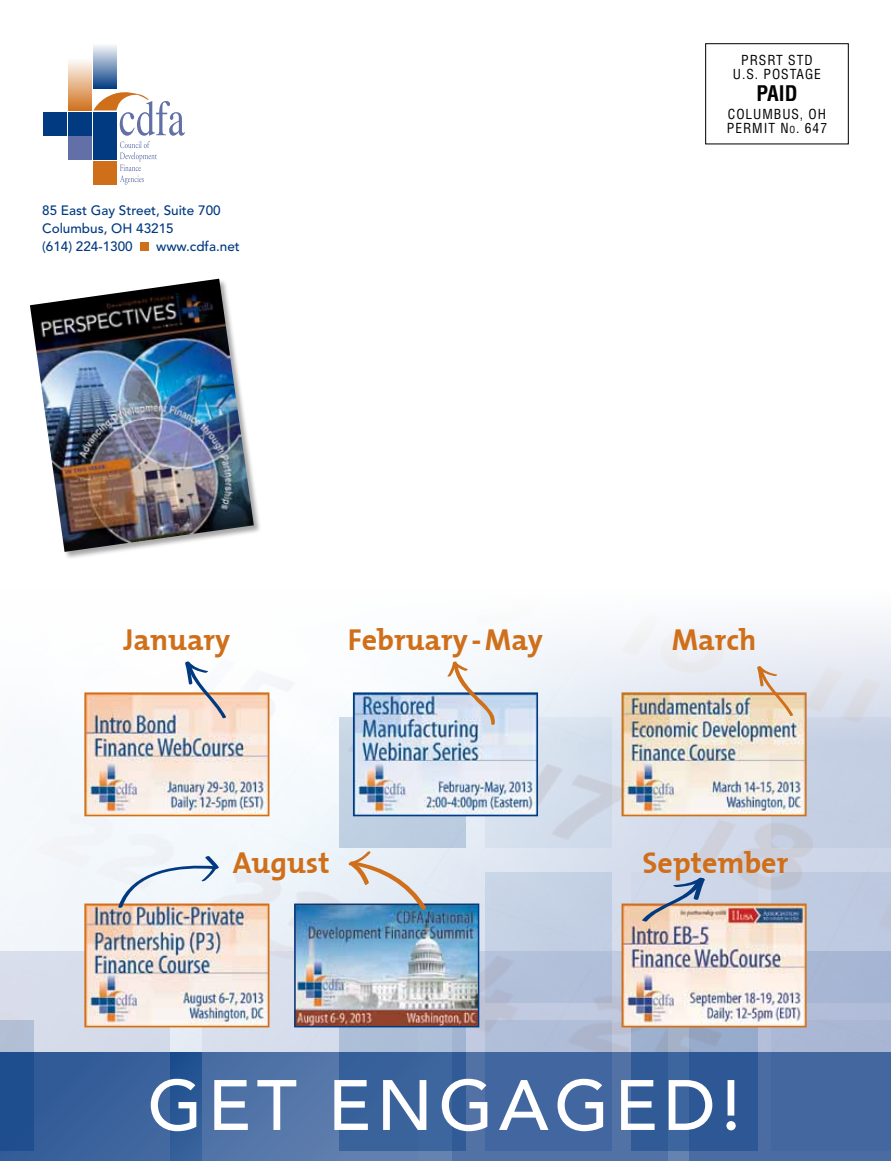
<style>
.page{position:relative;width:891px;height:1161px;background:#fff}
.page>*{position:absolute;margin:0;border:0;box-sizing:border-box;transform-origin:0 0}
.t1{font:500 70.5px "Avenir";color:#fff}
.t2{font:30px "Bank Mix Bold Plain";color:#d06f1a}
.t3{font:700 condensed 21px "Helvetica";color:#000}
.t4{font:500 13.5px/18px "Avenir";color:#013a81}
.t5{font:condensed 13.5px/13.5px "Helvetica";letter-spacing:.07em;color:#000;text-align:center}
.s1{font-size:9.45px}
</style>
<div class="page">
<svg style="left:0;top:764px;width:891px;height:397px;fill:#eef3f8"></svg>
<svg style="left:689px;top:1002px;width:202px;height:159px;background:#6f88b5"></svg>
<svg style="left:452px;top:951px;width:215px;height:210px;background:#7f95bc"></svg>
<svg style="left:203px;top:951px;width:215px;height:210px;background:#748eb7"></svg>
<svg style="left:0;top:951px;width:170px;height:210px;background:#7590b9"></svg>
<svg style="left:771px;top:1020px;width:120px;height:131px;background:#5b79ab"></svg>
<svg style="left:632px;top:1027px;width:126px;height:124px;background:#466aa0"></svg>
<svg style="left:485px;top:1020px;width:126px;height:131px;background:#5c7aac"></svg>
<svg style="left:339px;top:1027px;width:127px;height:124px;background:#4f74a7"></svg>
<div style="left:771px;top:872px;width:120px;height:130px;background:linear-gradient(to bottom,#c5d0e3,#a4b4d3)"></div>
<svg style="left:632px;top:872px;width:126px;height:32px;background:#cdd4e4"></svg>
<div style="left:485px;top:872px;width:126px;height:130px;background:linear-gradient(to bottom,#cbd8e9,#afbcd6)"></div>
<div style="left:771px;top:718px;width:120px;height:130px;background:linear-gradient(to right,#c5cad9,#c3cfe6)"></div>
<div style="left:485px;top:718px;width:126px;height:130px;background:linear-gradient(to right,#d3dfed,#ced6e4)"></div>
<div style="left:339px;top:718px;width:127px;height:130px;background:#bdcee1"></div>
<svg style="left:0;top:1020px;width:34px;height:131px;background:#42699f"></svg>
<svg style="left:54px;top:622px;width:837px;height:142px;fill:#f5f8fb"></svg>
<div style="left:705px;top:43px;width:144px;height:101px;border:1px solid #000"></div>
<div style="left:140px;top:243px;width:9px;height:8px;background:#d06f1a"></div>
<div style="left:69px;top:112px;width:23px;height:23px;background:#013a81"></div>
<div style="left:69px;top:137px;width:23px;height:23px;background:#6270a7"></div>
<div style="left:44px;top:112px;width:23px;height:23px;background:#013a81"></div>
<div style="left:69px;top:58px;width:23px;height:52px;background:linear-gradient(to bottom,#fefefe,#d27524)"></div>
<div style="left:93px;top:43px;width:24px;height:45px;background:linear-gradient(to bottom,#fefefe,#084084)"></div>
<svg style="left:93px;top:92px;width:92px;height:93px"></svg>
<div style="left:30px;top:279px;width:232px;height:281px;background:#000;opacity:.35"></div>
<img style="left:30px;top:279px;width:224px;height:273px">
<img style="left:87px;top:695px;width:179px;height:118px">
<div style="left:84px;top:692px;width:185px;height:124px;border:2px solid #d06f1a"></div>
<svg style="left:185px;top:661px;width:41px;height:58px"></svg>
<img style="left:356px;top:695px;width:179px;height:118px">
<div style="left:353px;top:692px;width:185px;height:124px;border:2px solid #013a81"></div>
<svg style="left:447px;top:661px;width:48px;height:65px"></svg>
<img style="left:297px;top:907px;width:179px;height:117px">
<div style="left:294px;top:904px;width:185px;height:123px;border:2px solid #013a81"></div>
<img style="left:87px;top:907px;width:179px;height:117px">
<div style="left:84px;top:904px;width:185px;height:123px;border:2px solid #d06f1a"></div>
<svg style="left:348px;top:851px;width:79px;height:60px;background:#ced1d3"></svg>
<svg style="left:118px;top:855px;width:101px;height:53px"></svg>
<img style="left:625px;top:695px;width:179px;height:118px">
<div style="left:622px;top:692px;width:185px;height:124px;border:2px solid #d06f1a"></div>
<svg style="left:757px;top:666px;width:36px;height:50px;background:#e4cbb3"></svg>
<img style="left:625px;top:907px;width:179px;height:117px">
<div style="left:622px;top:904px;width:185px;height:123px;border:2px solid #d06f1a"></div>
<svg style="left:642px;top:877px;width:63px;height:45px;background:#bbbac1"></svg>
<p class="t4" style="left:42px;top:202px;width:180px">85 East Gay Street, Suite 700<br>Columbus, OH 43215<br>(614) 224-1300</p>
<p class="t4" style="left:156px;top:238px;width:85px">www.cdfa.net</p>
<p class="t5" style="left:733px;top:54px;width:90px">PRSRT STD<br>U.S. POSTAGE</p>
<h3 class="t3" style="left:756px;top:81px;width:43px">Paid</h3>
<p class="t5" style="left:727px;top:108px;width:102px;text-align:left">COLUMBUS, OH<br>PERMIT N<span class="s1">o</span>. 647</p>
<h2 class="t2" style="left:124px;top:623px;width:108px">January</h2>
<h2 class="t2" style="left:348px;top:623px;width:197px">February - May</h2>
<h2 class="t2" style="left:233px;top:846px;width:98px">August</h2>
<h2 class="t2" style="left:672px;top:623px;width:86px">March</h2>
<h2 class="t2" style="left:643px;top:846px;width:147px">September</h2>
<h1 class="t1" style="left:147px;top:1065px;width:286px">Get Engaged</h1>
<h1 class="t1" style="left:721px;top:1065px;width:21px">!</h1>
</div>
